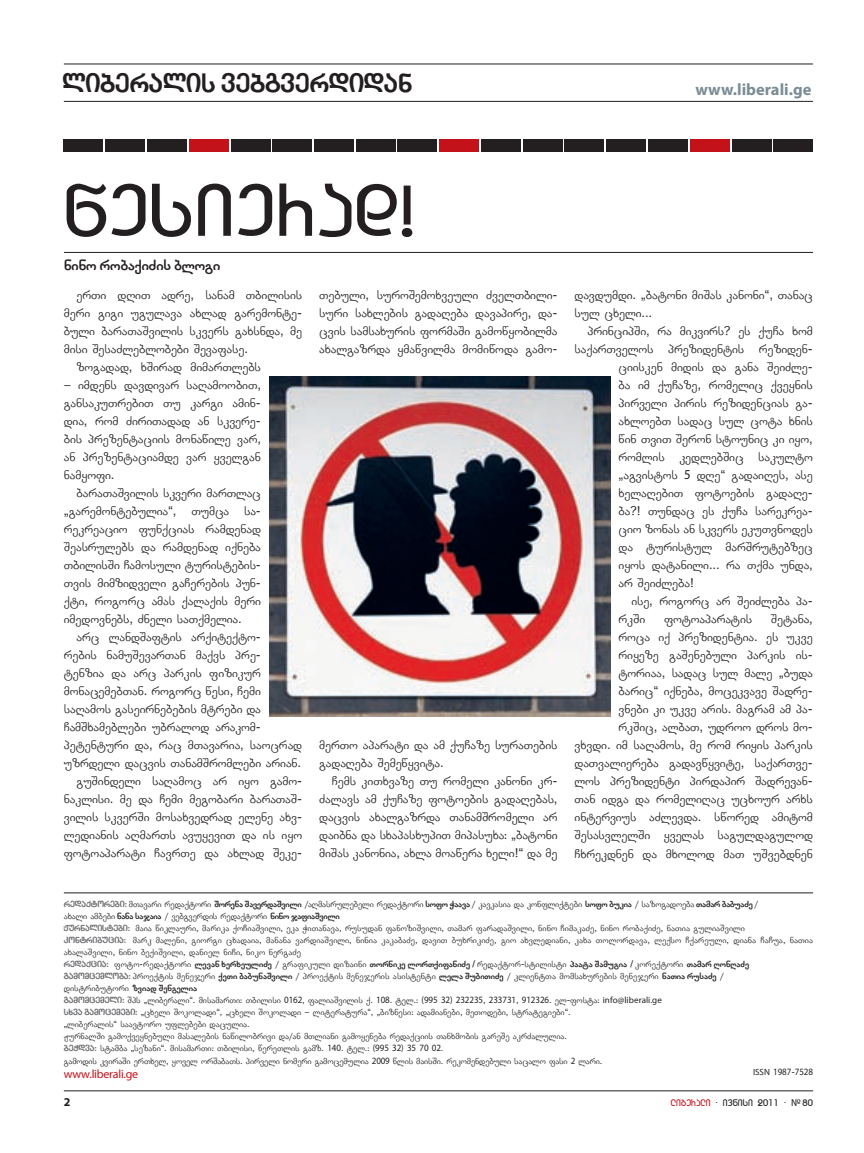
<style>
.page{position:relative;width:864px;height:1153px;background:#fff}
.page>*{position:absolute;margin:0;border:0;box-sizing:border-box;transform-origin:0 0}
.t1{font:79.65px "Bauhaus Mtavruli Thin A";color:#231f20;scale:1.11 1}
.t2{font:700 27px "A Kolkhety M";letter-spacing:-.01em;color:#231f20}
.t3{font:700 16.5px "Myriad Pro";color:#7b8c95}
.t4{font:700 15px "A Kolkhety N";color:#231f20}
.t5{font:12.75px/18px "A Kolkhety N";letter-spacing:-.01em;color:#231f20;text-align:justify}
.t6{font:12px "Myriad Pro";letter-spacing:-.02em;color:#c4121a}
.t7{font:700 12px "Myriad Pro";color:#231f20}
.t8{font:10.5px "Bauhaus Mtavruli Thin A";color:#231f20}
.t9{font:9px/12px "A Kolkhety N";letter-spacing:-.01em;color:#231f20}
.s1{font-family:"A Kolkhety M";font-weight:700;color:#6c6d70}
.s2{font-weight:700}
.s3{font-family:"Myriad Pro"}
.s4{color:#c4121a}
</style>
<div class="page">
<hr style="left:64px;top:64px;width:748px;height:1px;background:#231f20">
<hr style="left:64px;top:101px;width:748px;height:1px;background:#231f20">
<div style="left:64px;top:139px;width:39px;height:12px;background:#231f20"></div>
<div style="left:106px;top:139px;width:39px;height:12px;background:#231f20"></div>
<div style="left:147px;top:139px;width:39px;height:12px;background:#231f20"></div>
<div style="left:189px;top:139px;width:39px;height:12px;background:#c4121a"></div>
<div style="left:231px;top:139px;width:39px;height:12px;background:#231f20"></div>
<div style="left:273px;top:139px;width:39px;height:12px;background:#231f20"></div>
<div style="left:564px;top:139px;width:39px;height:12px;background:#231f20"></div>
<div style="left:606px;top:139px;width:39px;height:12px;background:#231f20"></div>
<div style="left:648px;top:139px;width:39px;height:12px;background:#231f20"></div>
<div style="left:690px;top:139px;width:39px;height:12px;background:#c4121a"></div>
<div style="left:731px;top:139px;width:39px;height:12px;background:#231f20"></div>
<div style="left:773px;top:139px;width:39px;height:12px;background:#231f20"></div>
<div style="left:314px;top:139px;width:39px;height:12px;background:#231f20"></div>
<div style="left:356px;top:139px;width:39px;height:12px;background:#231f20"></div>
<div style="left:398px;top:139px;width:39px;height:12px;background:#231f20"></div>
<div style="left:439px;top:139px;width:39px;height:12px;background:#c4121a"></div>
<div style="left:481px;top:139px;width:39px;height:12px;background:#231f20"></div>
<div style="left:523px;top:139px;width:39px;height:12px;background:#231f20"></div>
<hr style="left:64px;top:892px;width:748px;height:1px;background:#231f20">
<hr style="left:64px;top:252px;width:748px;height:1px;background:#231f20">
<img style="left:269px;top:376px;width:340px;height:340px">
<hr style="left:64px;top:1090px;width:748px;height:1px;background:#231f20">
<h2 class="t2" style="left:62px;top:70px;width:351px">LIBERALIS VEBGVERDIDAN</h2>
<p class="t3" style="left:695px;top:79px;width:117px">www.liberali.ge</p>
<h1 class="t1" style="left:64px;top:173px;width:320px">WESIERAD!</h1>
<p class="t4" style="left:64px;top:257px;width:158px">NINO ROBAQIZIS BLOGI</p>
<p class="t5" style="left:77px;top:287px;width:227px">ERTI DRIT ADRE, SANAM TBILISIS</p>
<p class="t5" style="left:64px;top:305px;width:240px">MERI GIGI UGULAVA AXLAD GAREMONTE-</p>
<p class="t5" style="left:64px;top:323px;width:240px">BULI BARATASVILIS SKVERS GAXSNDA, ME</p>
<p class="t5" style="left:64px;top:341px;width:186px">MISI SESAZLEBLOBEBI SEVAFASE.</p>
<p class="t5" style="left:77px;top:359px;width:186px">ZOGADAD, XSIRAD MIMARTLEBS</p>
<p class="t5" style="left:64px;top:377px;width:198px">_ IMDENS DAVDIVAR SARAMOOBIT,</p>
<p class="t5" style="left:64px;top:395px;width:198px">GANSAKUTREBIT TU KARGI AMIN-</p>
<p class="t5" style="left:64px;top:413px;width:198px">DIA, ROM ZIRITADAD AN SKVERE-</p>
<p class="t5" style="left:64px;top:431px;width:198px">BIS PREZENTACIIS MONAWILE VAR,</p>
<p class="t5" style="left:64px;top:449px;width:198px">AN PREZENTACIAMDE VAR YVELGAN</p>
<p class="t5" style="left:64px;top:467px;width:52px">NAMYOFI.</p>
<p class="t5" style="left:77px;top:485px;width:186px">BARATASVILIS SKVERI MARTLAC</p>
<p class="t5" style="left:64px;top:503px;width:198px">`GAREMONTEBULIA~, TUMCA SA-</p>
<p class="t5" style="left:64px;top:521px;width:198px">REKREACIO FUNQCIAS RAMDENAD</p>
<p class="t5" style="left:64px;top:539px;width:198px">SEASRULEBS DA RAMDENAD IQNEBA</p>
<p class="t5" style="left:64px;top:557px;width:198px">TBILISSI CAMOSULI TURISTEBIS-</p>
<p class="t5" style="left:64px;top:575px;width:198px">TVIS MIMZIDVELI GACEREBIS PUN-</p>
<p class="t5" style="left:64px;top:593px;width:198px">QTI, ROGORC AMAS QALAQIS MERI</p>
<p class="t5" style="left:64px;top:611px;width:179px">IMEDOVNEBS, ZNELI SATQMELIA.</p>
<p class="t5" style="left:77px;top:629px;width:186px">ARC LANDSAFTIS ARQITEQTO-</p>
<p class="t5" style="left:64px;top:647px;width:198px">REBIS NAMUSEVARTAN MAQVS PRE-</p>
<p class="t5" style="left:64px;top:665px;width:198px">TENZIA DA ARC PARKIS FIZIKUR</p>
<p class="t5" style="left:64px;top:683px;width:198px">MONACEMEBTAN. ROGORC WESI, CEMI</p>
<p class="t5" style="left:64px;top:701px;width:198px">SARAMOS GASEIRNEBEBIS MTREBI DA</p>
<p class="t5" style="left:64px;top:719px;width:198px">CAMSXAMEBLEBI UBRALOD ARAKOM-</p>
<p class="t5" style="left:64px;top:737px;width:240px">PETENTURI DA, RAC MTAVARIA, SAOCRAD</p>
<p class="t5" style="left:64px;top:755px;width:239px">UZRDELI DACVIS TANAMSROMLEBI ARIAN.</p>
<p class="t5" style="left:77px;top:773px;width:227px">GUSINDELI SARAMOC AR IYO GAMO-</p>
<p class="t5" style="left:64px;top:791px;width:240px">NAKLISI. ME DA CEMI MEGOBARI BARATAS-</p>
<p class="t5" style="left:64px;top:809px;width:240px">VILIS SKVERSI MOSAXVEDRAD ELENE AXV-</p>
<p class="t5" style="left:64px;top:827px;width:240px">LEDIANIS ARMARTS AVUYEVIT DA IS IYO</p>
<p class="t5" style="left:64px;top:845px;width:240px">FOTOAPARATI CAVRTE DA AXLAD SEKE-</p>
<p class="t5" style="left:319px;top:287px;width:240px">TEBULI, SUROSEMOXVEULI ZVELTBILI-SURI SAXLEBIS GADAREBA DAVAPIRE, DA-CVIS SAMSAXURIS FORMASI GAMOWYOBILMA AXALGAZRDA YMAWVILMA MOMIWODA GAMO-</p>
<p class="t5" style="left:319px;top:737px;width:240px">MERTO APARATI DA AM QUCAZE SURATEBIS<br>GADAREBA SEMEWYVITA.</p>
<p class="t5" style="left:319px;top:773px;width:240px;text-indent:13px">CEMS KITXVAZE TU ROMELI KANONI KR-ZALAVS AM QUCAZE FOTOEBIS GADAREBAS, DACVIS AXALGAZRDA TANAMSROMELI AR DAIBNA DA SXAPASXUPIT MIPASUXA: `BATONI MISAS KANONIA, AXLA MOAWERA XELI!~ DA ME</p>
<p class="t5" style="left:574px;top:287px;width:240px">DAVDUMDI. `BATONI MISAS KANONI~, TANAC<br>SUL CXELI...</p>
<p class="t5" style="left:587px;top:323px;width:227px">PRINCIPSI, RA MIKVIRS? ES QUCA XOM</p>
<p class="t5" style="left:574px;top:341px;width:240px">SAQARTVELOS PREZIDENTIS REZIDEN-</p>
<p class="t5" style="left:618px;top:359px;width:196px">CIISKEN MIDIS DA GANA SEIZLE-</p>
<p class="t5" style="left:618px;top:377px;width:196px">BA IM QUCAZE, ROMELIC QVEYNIS</p>
<p class="t5" style="left:618px;top:395px;width:196px">PIRVELI PIRIS REZIDENCIAS GA-</p>
<p class="t5" style="left:618px;top:413px;width:196px">AXLOEBT SADAC SUL COTA XNIS</p>
<p class="t5" style="left:618px;top:431px;width:196px">WIN TVIT SERON STOUNIC KI IYO,</p>
<p class="t5" style="left:618px;top:449px;width:196px">ROMLIS KEDLEBSIC SAKULTO</p>
<p class="t5" style="left:618px;top:467px;width:196px">`AGVISTOS 5 DRE~ GADAIRES, ASE</p>
<p class="t5" style="left:618px;top:485px;width:196px">XELAREBIT FOTOEBIS GADARE-</p>
<p class="t5" style="left:618px;top:503px;width:196px">BA?! TUNDAC ES QUCA SAREKREA-</p>
<p class="t5" style="left:618px;top:521px;width:196px">CIO ZONAS AN SKVERS EKUTVNODES</p>
<p class="t5" style="left:618px;top:539px;width:196px">DA TURISTUL MARSRUTEBZEC</p>
<p class="t5" style="left:618px;top:557px;width:196px">IYOS DATANILI... RA TQMA UNDA,</p>
<p class="t5" style="left:618px;top:575px;width:77px">AR SEIZLEBA!</p>
<p class="t5" style="left:631px;top:593px;width:183px">ISE, ROGORC AR SEIZLEBA PA-</p>
<p class="t5" style="left:618px;top:611px;width:28px">RKSI</p>
<p class="t5" style="left:663px;top:611px;width:90px">FOTOAPARATIS</p>
<p class="t5" style="left:574px;top:611px;width:240px;text-align:right">SETANA,<br>ROCA IQ PREZIDENTIA. ES UKVE<br>RIYEZE GASENEBULI PARKIS IS-<br>TORIAA, SADAC SUL MALE `BUDA<br>BARIC~ IQNEBA, MOCEKVAVE SADRE-<br>VNEBI KI UKVE ARIS. MAGRAM AM PA-<br>RKSIC, ALBAT, UDROO DROS MO-<br>VXVDI. IM SARAMOS, ME ROM RIYIS PARKIS<br>DATVALIEREBA GADAVWYVITE, SAQARTVE-<br>LOS PREZIDENTI PIRDAPIR SADREVAN-<br>TAN IDGA DA ROMELIRAC UCXOUR ARXS<br>INTERVIUS AZLEVDA. SWORED AMITOM<br>SESASVLELSI YVELAS SAGULDAGULOD<br>CXREKDNEN DA MXOLOD MAT USVEBDNEN</p>
<p class="t9" style="left:64px;top:898px;width:750px"><span class="s1">REDAQTOREBI:</span> MTAVARI REDAQTORI <span class="s2">SORENA SAVERDASVILI</span> /ARMASRULEBELI REDAQTORI <span class="s2">SOFO WAAVA</span> / KAVKASIA DA KONFLIQTEBI <span class="s2">SOFO BUKIA</span> / SAZOGADOEBA <span class="s2">TAMAR BABUAZE</span> /<br>AXALI AMBEBI <span class="s2">NANA SAJAIA</span> / VEBGVERDIS REDAQTORI <span class="s2">NINO JAFIASVILI<br></span><span class="s1">JURNALISTEBI:</span> MAIA WIKLAURI, MARIKA QOCIASVILI, EKA WITANAVA, RUSUDAN FANOZISVILI, TAMAR FARADASVILI, NINO CIMAKAZE, NINO ROBAQIZE, NATIA GULIASVILI<br><span class="s1">KONTRIBUCIA:</span> MARK MALENI, GIORGI CXADAIA, MANANA VARDIASVILI, NINIA KAKABAZE, DAVIT BUXRIKIZE, GIO AXVLEDIANI, KAXA TOLORDAVA, LEQSO CQAREULI, DIANA CACUA, NATIA AXALASVILI, NINO BEQISVILI, DANIEL NICI, NIKO NERGAZE<br><span class="s1">REDAQCIA:</span> FOTO-REDAQTORI <span class="s2">LEVAN XERXEULIZE</span> / GRAFIKULI DIZAINI <span class="s2">TORNIKE LORTQIFANIZE /</span> REDAQTOR-STILISTI <span class="s2">PAATA SAMUGIA /</span> KOREQTORI <span class="s2">TAMAR RONRAZE </span><span class="s1">GAMOMCEMLOBA:</span> PROEQTIS MENEJERI <span class="s2">QETI BABUNASVILI</span> / PROEQTIS MENEJERIS ASISTENTI <span class="s2">LELA SUBITIZE</span> / KLIENTTA MOMSAXUREBIS MENEJERI <span class="s2">NATIA RUSAZE</span> /<br>DISTRIBUTORI <span class="s2">ZVIAD SENGELIA<br></span><span class="s1">GAMOMCEMELI:</span> SPS `LIBERALI~. MISAMARTI: TBILISI 0162, FALIASVILIS Q. 108. TEL.: (995 32) 232235, 233731, 912326. EL-FOSTA: <span class="s3">info@liberali.ge<br></span><span class="s1">SXVA GAMOCEMEBI:</span> `CXELI SOKOLADI~, `CXELI SOKOLADI _ LITERATURA~, `BIZNESI: ADAMIANEBI, METODEBI, STRATEGIEBI~.<br>`LIBERALIS~ SAAVTORO UFLEBEBI DACULIA.<br>JURNALSI GAMOQVEYNEBULI MASALEBIS NAWILOBRIVI DA/AN MTLIANI GAMOYENEBA REDAQCIIS TANXMOBIS GARESE AKRZALULIA.<br><span class="s1">BEWDVA:</span> STAMBA `SEZANI~. MISAMARTI: TBILISI, WERETLIS GAMZ. 140. TEL.: (995 32) 35 70 02.</p>
<p class="t9" style="left:64px;top:1055px;width:540px">GAMODIS KVIRASI ERTXEL, YOVEL ORSABATS. PIRVELI NOMERI GAMOCEMULIA 2009 WLIS MAISSI. REKOMENDEBULI SACALO FASI 2 LARI.</p>
<p class="t6" style="left:64px;top:1066px;width:76px">www.liberali.ge</p>
<p class="t9" style="left:752px;top:1066px;width:61px"><span class="s3">ISSN</span> 1987-7528</p>
<p class="t7" style="left:64px;top:1094px;width:8px">2</p>
<p class="t8" style="left:670px;top:1097px;width:143px"><span class="s4">LIBERALI</span> . IVNISI 2011 . <span class="s3">№</span> 80</p>
</div>
